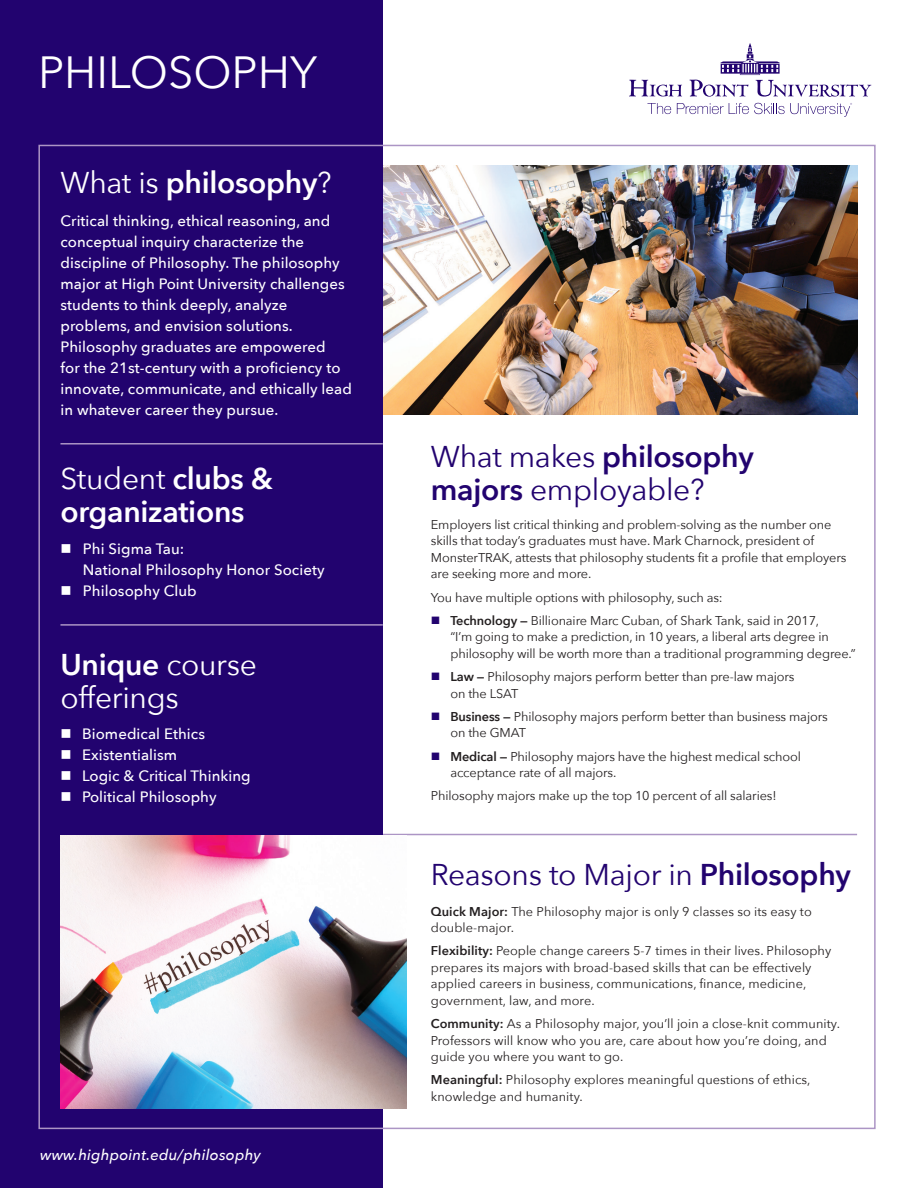
<style>
.page{position:relative;width:918px;height:1188px;background:#fff}
.page>*{position:absolute;margin:0;border:0;box-sizing:border-box;transform-origin:0 0}
.t1{font:45px "Avenir Next";color:#fff}
.Headline_-_Purple{font:30px/33px "Avenir Next";letter-spacing:-.01em;color:#22036f}
.Headline_-_Purple-2{font:600 30px/33px "Avenir Next";letter-spacing:-.01em;color:#fff}
.Headline_-_Purple-3{font:30px/33px "Avenir Next";letter-spacing:-.01em;color:#fff}
.Body_copy_-_White_fo{font:500 15px/21px "Avenir Next";letter-spacing:.005em;color:#fff}
.URL{font:italic 500 15px "Avenir Next";letter-spacing:.01em;color:#fff}
.Body_copy_-_Black{font:12.75px/16.5px "Avenir Next";letter-spacing:-.01em;color:#231f20}
.s1{font-weight:400}
.s2{font-weight:600}
.s3{color:#22036f}
</style>
<div class="page">
<div style="left:0;top:0;width:383px;height:1188px;background:#22036f"></div>
<img style="left:38px;top:144px;width:838px;height:986px">
<svg style="left:629px;top:80px;width:53px;height:16px"></svg>
<svg style="left:690px;top:43px;width:181px;height:54px"></svg>
<svg style="left:647px;top:103px;width:24px;height:11px"></svg>
<svg style="left:677px;top:103px;width:175px;height:14px"></svg>
<svg style="left:72px;top:596px;width:15px;height:1px"></svg>
<p class="t1" style="left:38px;top:35px;width:281px">PHILOSOPHY</p>
<p class="Headline_-_Purple-2" style="left:60px;top:166px;width:273px"><span class="s1">What is</span> philosophy<span class="s1">?</span></p>
<p class="Body_copy_-_White_fo" style="left:60px;top:210px;width:293px">Critical thinking, ethical reasoning, and conceptual inquiry characterize the discipline of Philosophy. The philosophy major at High Point University challenges students to think deeply, analyze problems, and envision solutions.<br>Philosophy graduates are empowered<br>for the 21st-century with a proficiency to innovate, communicate, and ethically lead in whatever career they pursue.</p>
<p class="Headline_-_Purple-2" style="left:60px;top:461px;width:214px"><span class="s1">Student</span> clubs &amp; organizations</p>
<p class="Body_copy_-_White_fo" style="left:83px;top:538px;width:243px;text-indent:-22px">■ Phi Sigma Tau:<br>National Philosophy Honor Society</p>
<p class="Body_copy_-_White_fo" style="left:60px;top:580px;width:138px">■ Philosophy Club</p>
<p class="Headline_-_Purple-3" style="left:60px;top:647px;width:198px"><span class="s2">Unique</span> course offerings</p>
<p class="Body_copy_-_White_fo" style="left:60px;top:723px;width:146px">■ Biomedical Ethics</p>
<p class="Body_copy_-_White_fo" style="left:60px;top:744px;width:118px">■ Existentialism</p>
<p class="Body_copy_-_White_fo" style="left:60px;top:765px;width:192px">■ Logic &amp; Critical Thinking</p>
<p class="Body_copy_-_White_fo" style="left:60px;top:786px;width:158px">■ Political Philosophy</p>
<p class="URL" style="left:40px;top:1142px;width:222px">www.highpoint.edu/philosophy</p>
<p class="Headline_-_Purple" style="left:431px;top:439px;width:325px">What makes <span class="s2">philosophy majors</span> employable?</p>
<p class="Body_copy_-_Black" style="left:431px;top:516px;width:417px">Employers list critical thinking and problem-solving as the number one skills that today’s graduates must have. Mark Charnock, president of MonsterTRAK, attests that philosophy students fit a profile that employers are seeking more and more.</p>
<p class="Body_copy_-_Black" style="left:431px;top:588px;width:293px">You have multiple options with philosophy, such as:</p>
<p class="Body_copy_-_Black" style="left:450px;top:612px;width:407px;text-indent:-20px"><span class="s3">■</span> <span class="s2">Technology —</span> Billionaire Marc Cuban, of Shark Tank, said in 2017,<br>“I’m going to make a prediction, in 10 years, a liberal arts degree in philosophy will be worth more than a traditional programming degree.”</p>
<p class="Body_copy_-_Black" style="left:450px;top:668px;width:346px;text-indent:-20px"><span class="s3">■</span> <span class="s2">Law —</span> Philosophy majors perform better than pre-law majors on the LSAT</p>
<p class="Body_copy_-_Black" style="left:450px;top:708px;width:379px;text-indent:-20px"><span class="s3">■</span> <span class="s2">Business —</span> Philosophy majors perform better than business majors on the GMAT</p>
<p class="Body_copy_-_Black" style="left:450px;top:747px;width:352px;text-indent:-20px"><span class="s3">■</span> <span class="s2">Medical —</span> Philosophy majors have the highest medical school acceptance rate of all majors.</p>
<p class="Body_copy_-_Black" style="left:431px;top:787px;width:347px">Philosophy majors make up the top 10 percent of all salaries!</p>
<p class="Headline_-_Purple" style="left:431px;top:857px;width:422px">Reasons to Major in <span class="s2">Philosophy</span></p>
<p class="Body_copy_-_Black" style="left:431px;top:902px;width:382px"><span class="s2">Quick Major:</span> The Philosophy major is only 9 classes so its easy to double-major.</p>
<p class="Body_copy_-_Black" style="left:431px;top:942px;width:402px"><span class="s2">Flexibility:</span> People change careers 5-7 times in their lives. Philosophy prepares its majors with broad-based skills that can be effectively applied careers in business, communications, finance, medicine, government, law, and more.</p>
<p class="Body_copy_-_Black" style="left:431px;top:1015px;width:411px"><span class="s2">Community:</span> As a Philosophy major, you’ll join a close-knit community.<br>Professors will know who you are, care about how you’re doing, and guide you where you want to go.</p>
<p class="Body_copy_-_Black" style="left:431px;top:1071px;width:381px"><span class="s2">Meaningful:</span> Philosophy explores meaningful questions of ethics, knowledge and humanity.</p>
</div>
